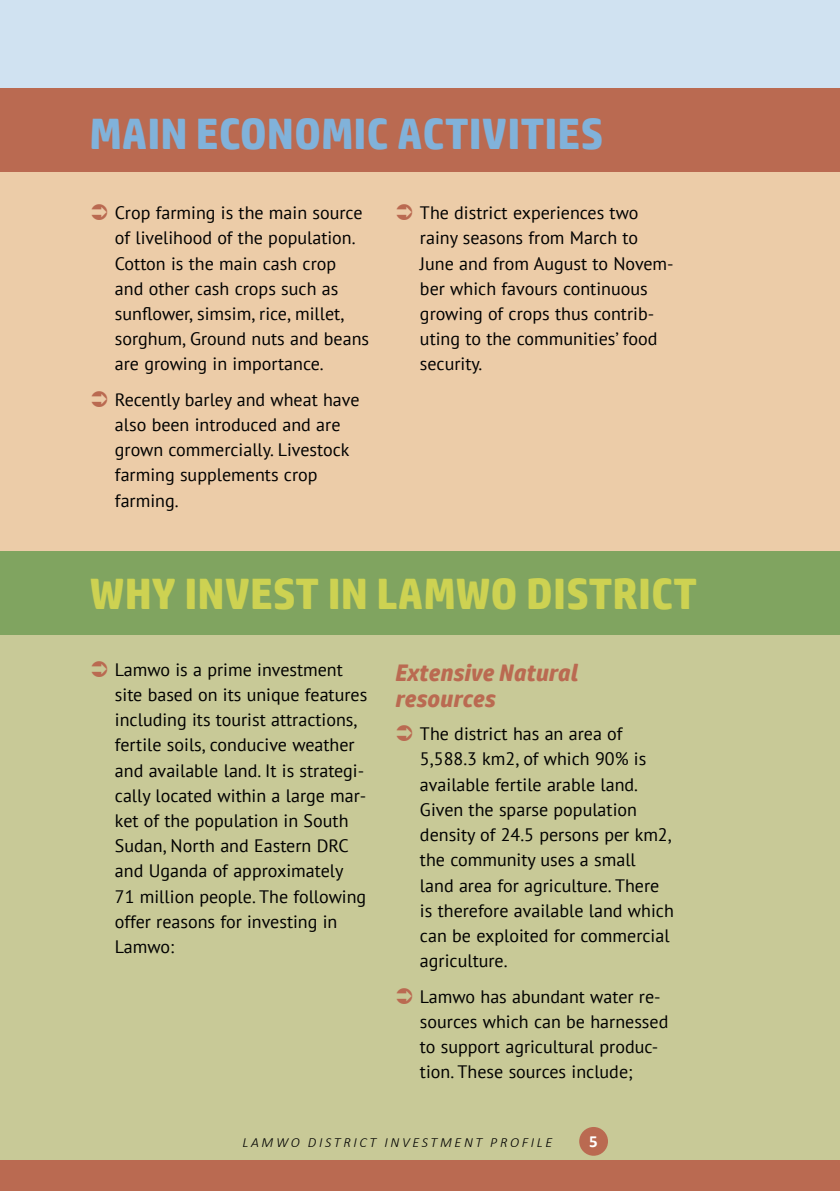
<style>
.page{position:relative;width:840px;height:1191px;background:#fff}
.page>*{position:absolute;margin:0;border:0;box-sizing:border-box;transform-origin:0 0}
.t1{font:700 44px "HP Simplified";color:#cdd252}
.t2{font:700 44px "HP Simplified";color:#81b2da}
.t3{font:italic 700 24px/25.2px "HP Simplified";color:#ba6a51}
.t4{font:18px/25.2px "PT Sans";color:#000}
.t5{font:700 17px "Calibri";color:#fff}
.t6{font:italic 300 14px "Calibri";letter-spacing:.19em;color:#000}
</style>
<div class="page">
<div style="left:0;top:635px;width:839px;height:556px;background:#c8c997"></div>
<div style="left:0;top:171px;width:839px;height:380px;background:#eccca8"></div>
<div style="left:0;top:0;width:839px;height:88px;background:#d0e2f1"></div>
<div style="left:0;top:88px;width:839px;height:83px;background:#ba6a51"></div>
<hr style="left:0;top:88px;width:1px;height:83px;background:#c99b67">
<div style="left:579px;top:1127px;width:28px;height:28px;background:#ba6a51;border-radius:50%"></div>
<div style="left:0;top:551px;width:839px;height:84px;background:#80a460"></div>
<div style="left:0;top:1160px;width:839px;height:31px;background:#ba6a51"></div>
<h1 class="t2" style="left:89px;top:108px;width:515px">MAIN ECONOMIC ACTIVITIES</h1>
<p class="t4" style="left:115px;top:200px;width:255px">Crop farming is the main source of livelihood of the population.<br>Cotton is the main cash crop and other cash crops such as sunflower, simsim, rice, millet, sorghum, Ground nuts and beans are growing in importance.</p>
<p class="t4" style="left:115px;top:386px;width:246px">Recently barley and wheat have also been introduced and are grown commercially. Livestock farming supplements crop farming.</p>
<p class="t4" style="left:420px;top:200px;width:255px">The district experiences two rainy seasons from March to<br>June and from August to Novem&shy;ber which favours continuous growing of crops thus contrib&shy;uting to the communities’ food security.</p>
<h1 class="t1" style="left:89px;top:568px;width:609px">WHY INVEST IN LAMWO DISTRICT</h1>
<p class="t4" style="left:115px;top:656px;width:254px">Lamwo is a prime investment site based on its unique features including its tourist attractions, fertile soils, conducive weather and available land. It is strategi&shy;cally located within a large mar&shy;ket of the population in South<br>Sudan, North and Eastern DRC and Uganda of approximately<br>71 million people. The following offer reasons for investing in<br>Lamwo:</p>
<h2 class="t3" style="left:394px;top:660px;width:184px">Extensive Natural resources</h2>
<p class="t4" style="left:420px;top:721px;width:255px">The district has an area of<br>5,588.3 km2, of which 90% is available fertile arable land.<br>Given the sparse population density of 24.5 persons per km2, the community uses a small land area for agriculture. There is therefore available land which can be exploited for commercial agriculture.</p>
<p class="t4" style="left:420px;top:983px;width:250px">Lamwo has abundant water re&shy;sources which can be harnessed to support agricultural produc&shy;tion. These sources include;</p>
<p class="t6" style="left:242px;top:1133px;width:311px">LAMWO DISTRICT INVESTMENT PROFILE</p>
<p class="t5" style="left:588px;top:1130px;width:10px">5</p>
</div>
